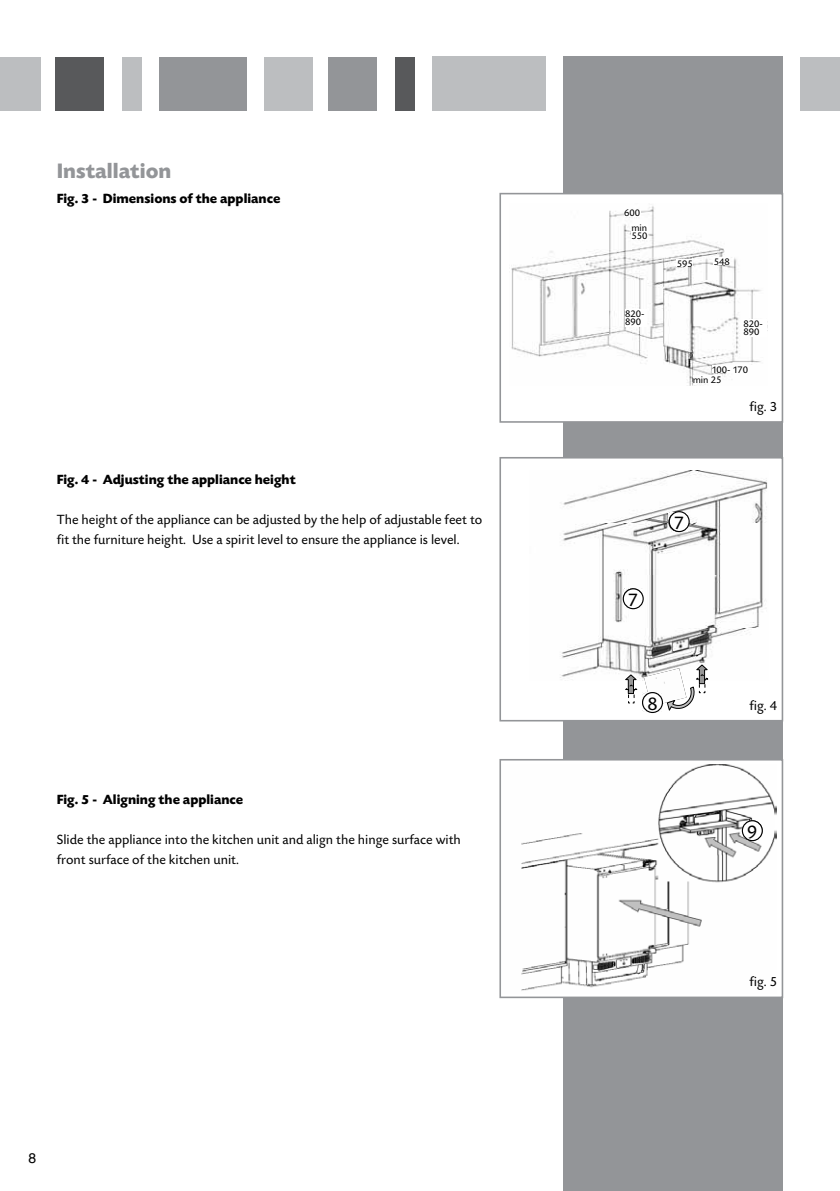
<style>
.page{position:relative;width:840px;height:1191px;background:#fff}
.page>*{position:absolute;margin:0;border:0;box-sizing:border-box;transform-origin:0 0}
.t1{font:700 22px "Today SB";color:#939598}
.t2{font:19.4px "Today SB";color:#000}
.t3{font:16.6px "Helvetica";color:#000}
.t4{font:14px/20px "Today SB";color:#000}
.t5{font:700 14px "Today SB";color:#000}
.t6{font:14px "Helvetica";color:#000}
.t7{font:10.2px/8.4px "Today SB";color:#000}
</style>
<div class="page">
<div style="left:800px;top:57px;width:39px;height:53px;background:#bcbec0"></div>
<div style="left:563px;top:57px;width:219px;height:1134px;background:#939598"></div>
<div style="left:394px;top:57px;width:20px;height:53px;background:#58595b"></div>
<div style="left:328px;top:57px;width:48px;height:53px;background:#939598"></div>
<div style="left:264px;top:57px;width:48px;height:53px;background:#bcbec0"></div>
<div style="left:159px;top:57px;width:88px;height:53px;background:#939598"></div>
<div style="left:122px;top:57px;width:19px;height:53px;background:#bcbec0"></div>
<div style="left:56px;top:57px;width:48px;height:53px;background:#58595b"></div>
<div style="left:0;top:57px;width:40px;height:53px;background:#bcbec0"></div>
<div style="left:432px;top:57px;width:113px;height:54px;background:#bcbec0"></div>
<div style="left:499px;top:193px;width:283px;height:230px;background:#fff;border:2px solid #939598"></div>
<img style="left:511px;top:206px;width:250px;height:179px">
<div style="left:623px;top:209px;width:16px;height:7px;background:#fff"></div>
<div style="left:630px;top:224px;width:17px;height:15px;background:#fff"></div>
<div style="left:624px;top:309px;width:22px;height:18px;background:#fff"></div>
<div style="left:676px;top:259px;width:16px;height:8px;background:#fff"></div>
<div style="left:713px;top:257px;width:16px;height:8px;background:#fff"></div>
<div style="left:692px;top:375px;width:29px;height:8px;background:#fff"></div>
<div style="left:743px;top:319px;width:23px;height:18px;background:#fff"></div>
<div style="left:711px;top:366px;width:36px;height:7px;background:#fff"></div>
<div style="left:499px;top:759px;width:283px;height:239px;background:#fff;border:2px solid #939598"></div>
<img style="left:521px;top:764px;width:254px;height:227px">
<div style="left:499px;top:457px;width:283px;height:264px;background:#fff;border:2px solid #939598"></div>
<img style="left:560px;top:470px;width:208px;height:210px">
<img style="left:623px;top:588px;width:19px;height:19px">
<img style="left:668px;top:513px;width:19px;height:18px">
<svg style="left:624px;top:664px;width:84px;height:47px"></svg>
<div style="left:669px;top:512px;width:19px;height:19px;background:#fff;border-radius:50%"></div>
<div style="left:668px;top:511px;width:21px;height:21px;border:1px solid #000;border-radius:50%"></div>
<div style="left:623px;top:589px;width:19px;height:19px;background:#fff;border-radius:50%"></div>
<div style="left:622px;top:588px;width:21px;height:21px;border:1px solid #000;border-radius:50%"></div>
<div style="left:642px;top:692px;width:20px;height:20px;background:#fff;border-radius:50%"></div>
<div style="left:641px;top:692px;width:21px;height:21px;border:1px solid #000;border-radius:50%"></div>
<div style="left:742px;top:820px;width:19px;height:20px;background:#fff;border-radius:50%"></div>
<div style="left:741px;top:820px;width:21px;height:21px;border:1px solid #000;border-radius:50%"></div>
<h1 class="t1" style="left:57px;top:159px;width:116px">Installation</h1>
<p class="t5" style="left:57px;top:191px;width:225px">Fig. 3 - Dimensions of the appliance</p>
<p class="t5" style="left:57px;top:471px;width:240px">Fig. 4 - Adjusting the appliance height</p>
<p class="t4" style="left:57px;top:509px;width:427px">The height of the appliance can be adjusted by the help of adjustable feet to fit the furniture height. Use a spirit level to ensure the appliance is level.</p>
<p class="t5" style="left:57px;top:791px;width:188px">Fig. 5 - Aligning the appliance</p>
<p class="t4" style="left:57px;top:829px;width:405px">Slide the appliance into the kitchen unit and align the hinge surface with front surface of the kitchen unit.</p>
<p class="t6" style="left:28px;top:1145px;width:9px">8</p>
<p class="t7" style="left:631px;top:206px;width:17px;line-height:14.4px;text-indent:-7px">600 min</p>
<p class="t7" style="left:631px;top:232px;width:18px">550</p>
<p class="t7" style="left:624px;top:310px;width:21px">820-<br>890</p>
<p class="t7" style="left:676px;top:259px;width:18px">595</p>
<p class="t7" style="left:713px;top:257px;width:18px">548</p>
<p class="t7" style="left:743px;top:320px;width:21px">820-<br>890</p>
<p class="t7" style="left:711px;top:366px;width:38px">100- 170</p>
<p class="t7" style="left:692px;top:376px;width:30px">min 25</p>
<p class="t4" style="left:749px;top:397px;width:29px">fig. 3</p>
<h2 class="t2" style="left:627px;top:589px;width:12px">7</h2>
<h2 class="t2" style="left:673px;top:512px;width:12px">7</h2>
<h2 class="t2" style="left:647px;top:693px;width:12px">8</h2>
<p class="t4" style="left:749px;top:695px;width:29px">fig. 4</p>
<p class="t3" style="left:747px;top:816px;width:11px">9</p>
<h2 class="t2" style="left:746px;top:821px;width:12px">9</h2>
<p class="t4" style="left:749px;top:971px;width:29px">fig. 5</p>
</div>
